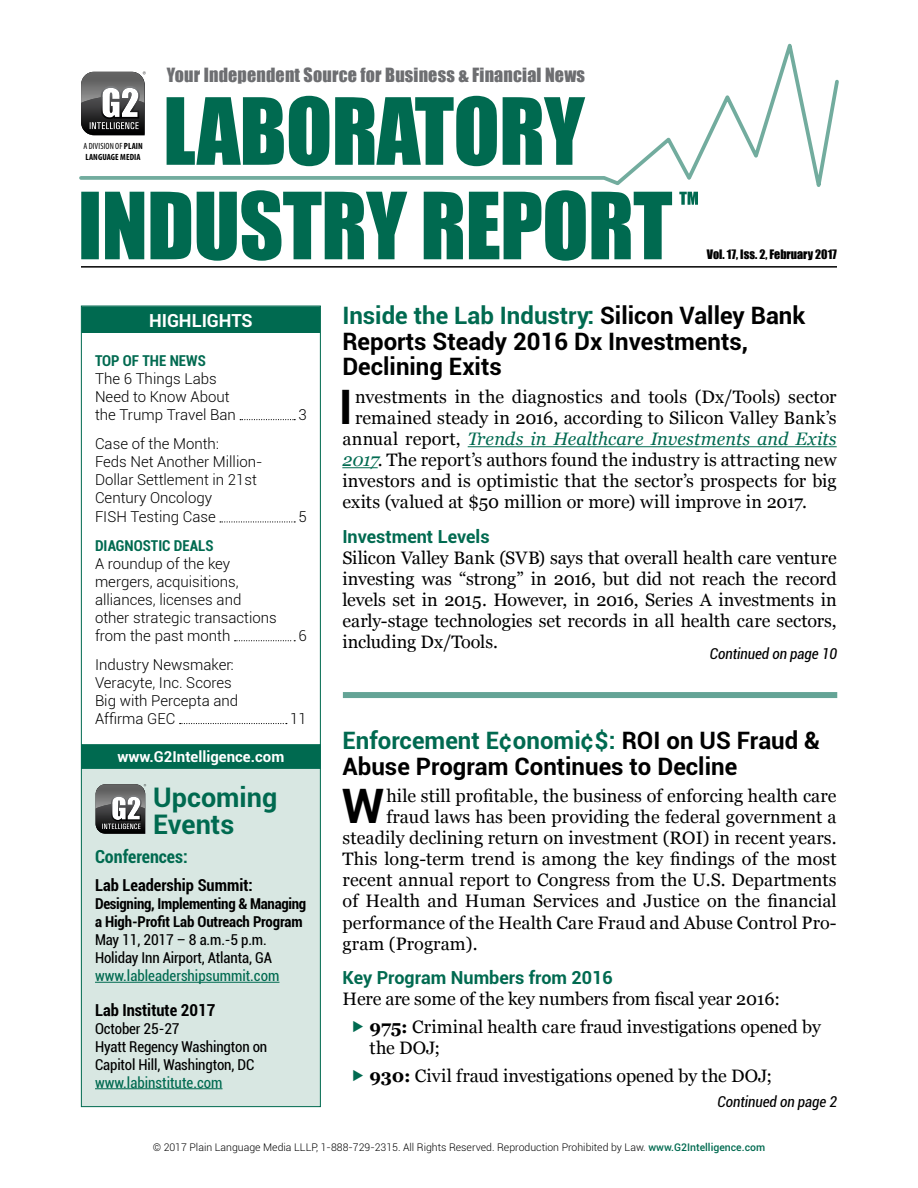
<style>
.page{position:relative;width:918px;height:1188px;background:#fff}
.page>*{position:absolute;margin:0;border:0;box-sizing:border-box;transform-origin:0 0}
.t1{font:700 47.55px "Roboto";color:#000}
.t2{font:700 27px/27px "Roboto";color:#006a50}
.t3{font:700 24px/25.5px "Roboto";color:#000}
.t4{font:18px/21px "Georgia";letter-spacing:.005em;color:#000}
.t5{font:italic 18px "Georgia";color:#006a50}
.t6{font:18px "Impact";letter-spacing:.01em;color:#6d6e71}
.t7{font:700 18px "Roboto";color:#006a50}
.t8{font:700 condensed 18px "Roboto";color:#006a50}
.t9{font:700 18px "Roboto";color:#fff}
.t10{font:700 condensed 16.5px "Roboto";color:#000}
.t11{font:300 15px/18px "Roboto";color:#000}
.t12{font:condensed 15px/18px "Roboto";letter-spacing:-.01em;color:#000}
.t13{font:700 condensed 15px/18px "Roboto";letter-spacing:-.02em;color:#000}
.t14{font:condensed 15px "Roboto";color:#006a50}
.t15{font:italic condensed 15px "Roboto";letter-spacing:-.005em;color:#000}
.t16{font:700 condensed 15px "Roboto";color:#006a50}
.t17{font:700 15px "Roboto";color:#fff}
.t18{font:12px "Impact";color:#000}
.t19{font:300 10.5px "Roboto";color:#000}
.t20{font:700 condensed 9px/10.5px "Myriad Pro";letter-spacing:.01em;color:#000}
.s1{font-weight:400}
.s2{color:#006a50}
.s3{font-style:normal;color:#000}
.s4{font-style:italic;color:#006a50}
.s5{font-weight:700}
.s6{font-weight:500;color:#006a50}
</style>
<div class="page">
<svg style="left:81px;top:205px;width:591px;height:56px"></svg>
<hr style="left:81px;top:266px;width:756px;height:2px;background:#000">
<svg style="left:79px;top:43px;width:760px;height:162px"></svg>
<svg style="left:81px;top:71px;width:65px;height:64px"></svg>
<div style="left:343px;top:692px;width:494px;height:6px;background:#64a496"></div>
<div style="left:81px;top:306px;width:239px;height:801px;background:#d8e7e2"></div>
<div style="left:83px;top:308px;width:236px;height:461px;background:#006a50"></div>
<div style="left:82px;top:333px;width:238px;height:411px;background:#fff"></div>
<svg style="left:240px;top:419px;width:55px;height:1px"></svg>
<svg style="left:220px;top:521px;width:75px;height:2px"></svg>
<svg style="left:235px;top:640px;width:60px;height:1px"></svg>
<svg style="left:180px;top:723px;width:107px;height:1px"></svg>
<hr style="left:95px;top:982px;width:184px;height:1px;background:#006a50">
<hr style="left:95px;top:1088px;width:128px;height:1px;background:#006a50">
<div style="left:81px;top:306px;width:240px;height:801px;border:1px solid #006a50"></div>
<hr style="left:468px;top:446px;width:369px;height:1px;background:#006a50">
<hr style="left:342px;top:467px;width:36px;height:1px;background:#006a50">
<svg style="left:96px;top:784px;width:50px;height:50px;background:#6c6c6d"></svg>
<p class="t20" style="left:83px;top:141px;width:61px"><span class="s1">A DIVISION OF</span> PLAIN<br>LANGUAGE MEDIA</p>
<p class="t6" style="left:167px;top:61px;width:420px">Your Independent Source for Business &amp; Financial News</p>
<p class="t18" style="left:707px;top:245px;width:132px">Vol. 17, Iss. 2, February 2017</p>
<p class="t9" style="left:149px;top:308px;width:105px">HIGHLIGHTS</p>
<p class="t16" style="left:95px;top:350px;width:112px">Top of the News</p>
<p class="t11" style="left:95px;top:369px;width:142px">The 6 Things Labs<br>Need to Know About the Trump Travel Ban</p>
<p class="t11" style="left:298px;top:405px;width:10px">3</p>
<p class="t11" style="left:95px;top:434px;width:169px">Case of the Month:<br>Feds Net Another Million-<br>Dollar Settlement in 21st<br>Century Oncology</p>
<p class="t11" style="left:95px;top:507px;width:122px">FISH Testing Case</p>
<p class="t11" style="left:298px;top:507px;width:10px">5</p>
<p class="t16" style="left:95px;top:535px;width:120px">DIAGNOSTIC Deals</p>
<p class="t11" style="left:95px;top:554px;width:183px">A roundup of the key mergers, acquisitions, alliances, licenses and other strategic transactions from the past month</p>
<p class="t11" style="left:298px;top:626px;width:10px">6</p>
<p class="t11" style="left:95px;top:655px;width:145px">Industry Newsmaker:<br>Veracyte, Inc. Scores<br>Big with Percepta and<br>Affirma GEC</p>
<p class="t11" style="left:290px;top:709px;width:18px">11</p>
<p class="t17" style="left:117px;top:746px;width:168px">www.G2Intelligence.com</p>
<h2 class="t2" style="left:153px;top:783px;width:125px">Upcoming<br>Events</h2>
<p class="t8" style="left:95px;top:844px;width:94px">Conferences:</p>
<p class="t10" style="left:95px;top:874px;width:159px">Lab Leadership Summit:</p>
<p class="t13" style="left:95px;top:894px;width:213px">Designing, Implementing &amp; Managing a High-Profit Lab Outreach Program</p>
<p class="t12" style="left:95px;top:930px;width:178px">May 11, 2017 – 8 a.m.-5 p.m.<br>Holiday Inn Airport, Atlanta, GA</p>
<p class="t14" style="left:95px;top:965px;width:186px">www.lableadershipsummit.com</p>
<p class="t10" style="left:95px;top:998px;width:122px">Lab Institute 2017</p>
<p class="t12" style="left:95px;top:1019px;width:174px">October 25-27<br>Hyatt Regency Washington on<br>Capitol Hill, Washington, DC</p>
<p class="t14" style="left:95px;top:1072px;width:129px">www.labinstitute.com</p>
<h3 class="t3" style="left:342px;top:302px;width:464px"><span class="s2">Inside the Lab Industry:</span> Silicon Valley Bank<br>Reports Steady 2016 Dx Investments,<br>Declining Exits</h3>
<h1 class="t1" style="left:339px;top:374px;width:15px">I</h1>
<p class="t4" style="left:355px;top:387px;width:483px">nvestments in the diagnostics and tools (Dx/Tools) sector</p>
<p class="t4" style="left:355px;top:408px;width:483px">remained steady in 2016, according to Silicon Valley Bank’s</p>
<p class="t5" style="left:342px;top:428px;width:496px"><span class="s3">annual report,</span> Trends in Healthcare Investments and Exits</p>
<p class="t4" style="left:342px;top:450px;width:496px"><span class="s4">2017</span>. The report’s authors found the industry is attracting new</p>
<p class="t4" style="left:342px;top:471px;width:496px">investors and is optimistic that the sector’s prospects for big</p>
<p class="t4" style="left:342px;top:492px;width:466px">exits (valued at $50 million or more) will improve in 2017.</p>
<p class="t7" style="left:342px;top:524px;width:149px">Investment Levels</p>
<p class="t4" style="left:342px;top:547px;width:496px;text-align:justify">Silicon Valley Bank (SVB) says that overall health care venture investing was “strong” in 2016, but did not reach the record levels set in 2015. However, in 2016, Series A investments in early-stage technologies set records in all health care sectors, including Dx/Tools.</p>
<p class="t15" style="left:710px;top:643px;width:129px">Continued on page 10</p>
<h3 class="t3" style="left:343px;top:727px;width:479px"><span class="s2">Enforcement E¢onomi¢$:</span> ROI on US Fraud &amp;<br>Abuse Program Continues to Decline</h3>
<h1 class="t1" style="left:342px;top:773px;width:43px">W</h1>
<p class="t4" style="left:386px;top:786px;width:452px">hile still profitable, the business of enforcing health care</p>
<p class="t4" style="left:386px;top:807px;width:452px">fraud laws has been providing the federal government a</p>
<p class="t4" style="left:343px;top:828px;width:495px">steadily declining return on investment (ROI) in recent years.</p>
<p class="t4" style="left:343px;top:849px;width:496px">This long-term trend is among the key findings of the most</p>
<p class="t4" style="left:343px;top:870px;width:496px">recent annual report to Congress from the U.S. Departments</p>
<p class="t4" style="left:343px;top:891px;width:496px">of Health and Human Services and Justice on the financial</p>
<p class="t4" style="left:343px;top:912px;width:496px">performance of the Health Care Fraud and Abuse Control Pro-</p>
<p class="t4" style="left:343px;top:933px;width:136px">gram (Program).</p>
<p class="t7" style="left:343px;top:965px;width:272px">Key Program Numbers from 2016</p>
<p class="t4" style="left:370px;top:985px;width:453px;line-height:27.8px;text-indent:-27px">Here are some of the key numbers from fiscal year 2016:<br><span class="s5">975:</span> Criminal health care fraud investigations opened by</p>
<p class="t4" style="left:370px;top:1034px;width:404px;line-height:27.8px">the DOJ;<br><span class="s5">930:</span> Civil fraud investigations opened by the DOJ;</p>
<p class="t15" style="left:718px;top:1091px;width:121px">Continued on page 2</p>
<p class="t19" style="left:153px;top:1140px;width:614px">© 2017 Plain Language Media LLLP, 1-888-729-2315. All Rights Reserved. Reproduction Prohibited by Law. <span class="s6">www.G2Intelligence.com</span></p>
</div>
